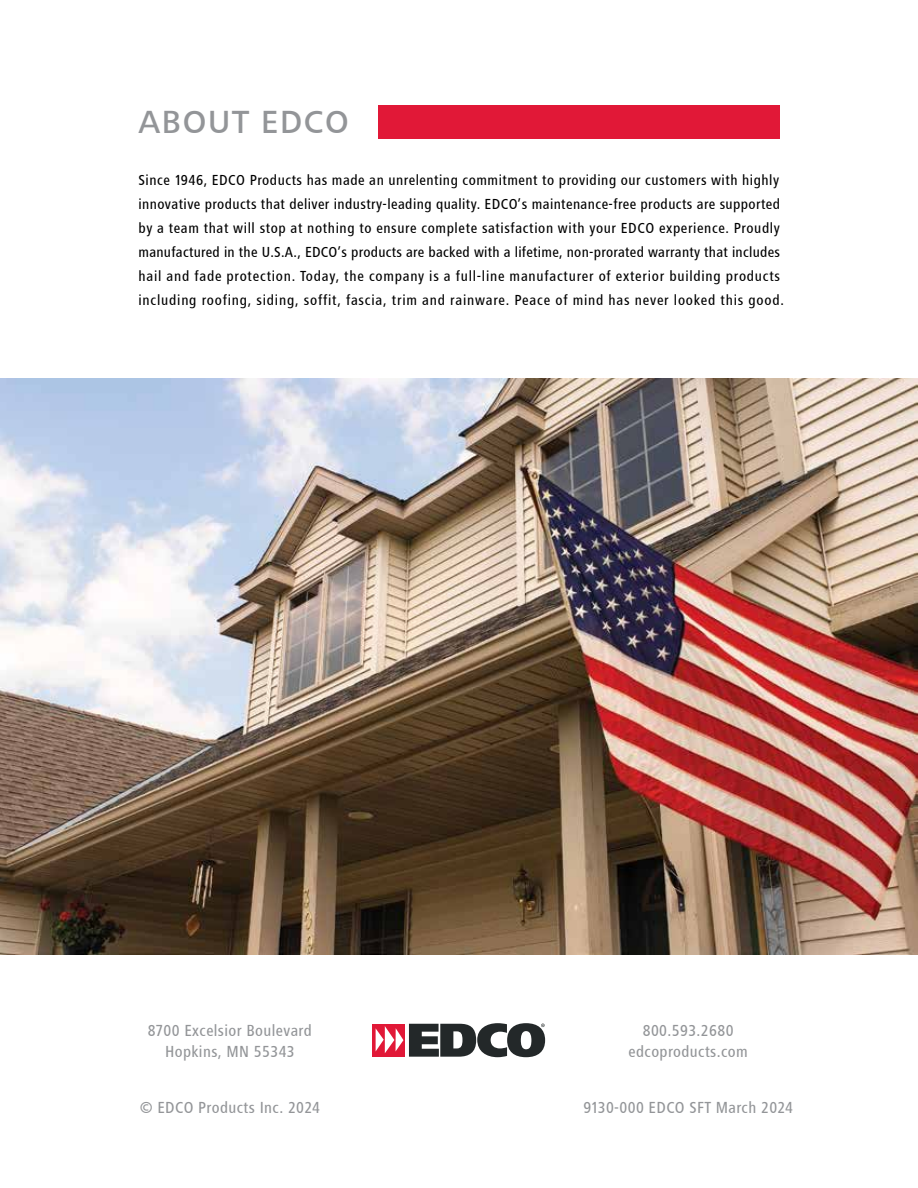
<style>
.page{position:relative;width:918px;height:1188px;background:#fff}
.page>*{position:absolute;margin:0;border:0;box-sizing:border-box;transform-origin:0 0}
.t1{font:500 33px "Lino Frutiger Next";letter-spacing:.05em;color:#939598}
.t2{font:500 condensed 16.5px/21px "Lino Frutiger Next";letter-spacing:.025em;color:#939598;text-align:center}
.t3{font:500 condensed 15px/24px "Lino Frutiger Next";letter-spacing:.035em;color:#000}
</style>
<div class="page">
<img style="left:0;top:378px;width:918px;height:577px">
<div style="left:378px;top:105px;width:402px;height:33px;background:#e11837"></div>
<div style="left:373px;top:1024px;width:32px;height:33px;background:#e11837"></div>
<svg style="left:376px;top:1026px;width:27px;height:27px"></svg>
<svg style="left:409px;top:1023px;width:136px;height:34px"></svg>
<h1 class="t1" style="left:138px;top:104px;width:212px">ABOUT EDCO</h1>
<p class="t3" style="left:138px;top:168px;width:647px">Since 1946, EDCO Products has made an unrelenting commitment to providing our customers with highly innovative products that deliver industry-leading quality. EDCO’s maintenance-free products are supported by a team that will stop at nothing to ensure complete satisfaction with your EDCO experience. Proudly manufactured in the U.S.A., EDCO’s products are backed with a lifetime, non-prorated warranty that includes hail and fade protection. Today, the company is a full-line manufacturer of exterior building products including roofing, siding, soffit, fascia, trim and rainware. Peace of mind has never looked this good.</p>
<p class="t2" style="left:148px;top:1020px;width:166px">8700 Excelsior Boulevard<br>Hopkins, MN 55343</p>
<p class="t2" style="left:629px;top:1020px;width:121px">800.593.2680 edcoproducts.com</p>
<p class="t2" style="left:140px;top:1097px;width:182px">©️ EDCO Products Inc. 2024</p>
<p class="t2" style="left:584px;top:1097px;width:211px">9130-000 EDCO SFT March 2024</p>
</div>
